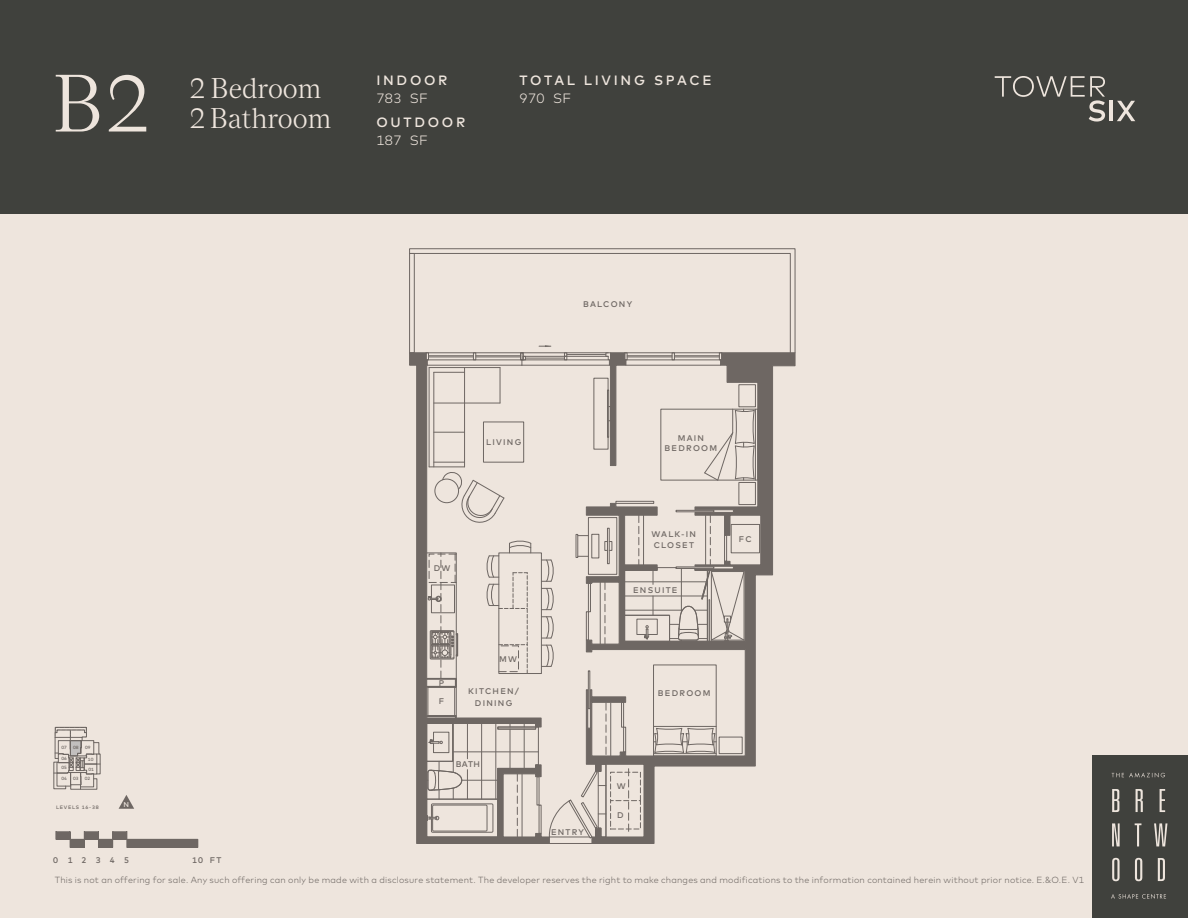
<style>
.page{position:relative;width:1188px;height:918px;background:#eee5dd}
.page>*{position:absolute;margin:0;border:0;box-sizing:border-box;transform-origin:0 0}
.t1{font:81px "Nantes";color:#eee5dd}
.t2{font:28.5px/30px "Nantes";color:#eee5dd}
.t3{font:500 13.5px "Mark";letter-spacing:.2em;color:#eee5dd}
.t4{font:300 13.5px "Mark";letter-spacing:.03em;color:#eee5dd}
.t5{font:300 8.85px "Mark";letter-spacing:.02em;color:#6e6763}
.t6{font:500 8.25px/10.6px "Mark";letter-spacing:.15em;color:#6e6763}
.t7{font:500 7.05px "Mark";color:#eee5dd}
.t8{font:500 4.95px "Mark";letter-spacing:.15em;color:#6e6763}
.t9{font:500 4.5px "Mark";color:#6e6763}
</style>
<div class="page">
<div style="left:0;top:0;width:1188px;height:214px;background:#40413d"></div>
<svg style="left:119px;top:795px;width:15px;height:14px"></svg>
<hr style="left:549px;top:843px;width:43px;height:1px;background:#6e6763">
<svg style="left:550px;top:787px;width:36px;height:51px"></svg>
<div style="left:409px;top:248px;width:386px;height:105px;border:1px solid #6e6763"></div>
<svg style="left:416px;top:687px;width:134px;height:157px"></svg>
<svg style="left:586px;top:352px;width:210px;height:492px"></svg>
<svg style="left:409px;top:253px;width:382px;height:434px"></svg>
<div style="left:98px;top:839px;width:15px;height:8px;background:#6e6763"></div>
<div style="left:56px;top:832px;width:14px;height:7px;background:#6e6763"></div>
<div style="left:70px;top:839px;width:14px;height:8px;background:#6e6763"></div>
<div style="left:84px;top:832px;width:14px;height:7px;background:#6e6763"></div>
<div style="left:56px;top:832px;width:14px;height:8px;border:1px solid #6e6763"></div>
<div style="left:70px;top:839px;width:15px;height:9px;border:1px solid #6e6763"></div>
<div style="left:84px;top:832px;width:15px;height:8px;border:1px solid #6e6763"></div>
<div style="left:98px;top:839px;width:15px;height:9px;border:1px solid #6e6763"></div>
<div style="left:113px;top:832px;width:14px;height:7px;background:#6e6763"></div>
<div style="left:112px;top:832px;width:15px;height:8px;border:1px solid #6e6763"></div>
<div style="left:127px;top:839px;width:71px;height:8px;background:#6e6763"></div>
<div style="left:127px;top:839px;width:71px;height:9px;border:1px solid #6e6763"></div>
<svg style="left:54px;top:727px;width:46px;height:63px"></svg>
<hr style="left:1110px;top:101px;width:3px;height:20px;background:#eee5dd">
<svg style="left:1117px;top:101px;width:18px;height:20px"></svg>
<svg style="left:995px;top:76px;width:110px;height:46px"></svg>
<div style="left:1092px;top:755px;width:96px;height:163px;background:#40413d"></div>
<svg style="left:1112px;top:789px;width:7px;height:23px"></svg>
<svg style="left:1136px;top:789px;width:7px;height:23px"></svg>
<svg style="left:1160px;top:789px;width:5px;height:23px"></svg>
<svg style="left:1112px;top:823px;width:8px;height:23px"></svg>
<svg style="left:1135px;top:823px;width:6px;height:23px"></svg>
<svg style="left:1154px;top:823px;width:13px;height:23px"></svg>
<svg style="left:1112px;top:858px;width:8px;height:23px"></svg>
<svg style="left:1135px;top:858px;width:7px;height:23px"></svg>
<svg style="left:1158px;top:858px;width:7px;height:23px"></svg>
<svg style="left:1112px;top:773px;width:53px;height:4px"></svg>
<svg style="left:1111px;top:894px;width:55px;height:5px"></svg>
<h1 class="t1" style="left:54px;top:46px;width:98px">B2</h1>
<h3 class="t3" style="left:376px;top:71px;width:73px">INDOOR</h3>
<h2 class="t2" style="left:190px;top:73px;width:143px">2 Bedroom<br>2 Bathroom</h2>
<h3 class="t3" style="left:520px;top:71px;width:194px">TOTAL LIVING SPACE</h3>
<h3 class="t4" style="left:376px;top:89px;width:53px">783 SF</h3>
<h3 class="t3" style="left:376px;top:113px;width:90px">OUTDOOR</h3>
<h3 class="t4" style="left:376px;top:131px;width:53px">187 SF</h3>
<h3 class="t4" style="left:520px;top:89px;width:53px">970 SF</h3>
<p class="t9" style="left:61px;top:745px;width:7px">07</p>
<p class="t9" style="left:73px;top:745px;width:7px">08</p>
<p class="t9" style="left:85px;top:745px;width:7px">09</p>
<p class="t9" style="left:88px;top:756px;width:7px">10</p>
<p class="t9" style="left:61px;top:756px;width:7px">06</p>
<p class="t9" style="left:61px;top:765px;width:7px">05</p>
<p class="t9" style="left:89px;top:766px;width:7px">01</p>
<p class="t9" style="left:61px;top:776px;width:7px">04</p>
<p class="t9" style="left:73px;top:776px;width:7px">03</p>
<p class="t9" style="left:85px;top:776px;width:7px">02</p>
<p class="t8" style="left:56px;top:804px;width:44px">LEVELS 16-38</p>
<p class="t7" style="left:124px;top:800px;width:7px">N</p>
<p class="t6" style="left:53px;top:855px;width:77px">012345</p>
<p class="t6" style="left:192px;top:855px;width:31px">10 FT</p>
<p class="t6" style="left:583px;top:298px;width:51px">BALCONY</p>
<p class="t6" style="left:486px;top:436px;width:37px">LIVING</p>
<p class="t6" style="left:434px;top:563px;width:18px">DW</p>
<p class="t6" style="left:439px;top:677px;width:7px">P</p>
<p class="t6" style="left:439px;top:696px;width:7px">F</p>
<p class="t6" style="left:499px;top:653px;width:19px">MW</p>
<p class="t6" style="left:468px;top:686px;width:52px;line-height:11.1px;text-align:center">KITCHEN/<br>DINING</p>
<p class="t6" style="left:456px;top:758px;width:26px">BATH</p>
<p class="t6" style="left:551px;top:827px;width:35px">ENTRY</p>
<p class="t6" style="left:678px;top:433px;width:28px">MAIN</p>
<p class="t6" style="left:665px;top:442px;width:54px">BEDROOM</p>
<p class="t6" style="left:651px;top:528px;width:46px">WALK-IN<br>CLOSET</p>
<p class="t6" style="left:633px;top:584px;width:46px">ENSUITE</p>
<p class="t6" style="left:739px;top:533px;width:14px">FC</p>
<p class="t6" style="left:658px;top:688px;width:54px">BEDROOM</p>
<p class="t6" style="left:617px;top:781px;width:10px">W</p>
<p class="t6" style="left:617px;top:809px;width:8px">D</p>
<p class="t5" style="left:55px;top:874px;width:1031px">This is not an offering for sale. Any such offering can only be made with a disclosure statement. The developer reserves the right to make changes and modifications to the information contained herein without prior notice. E.&amp;O.E. V1</p>
</div>
